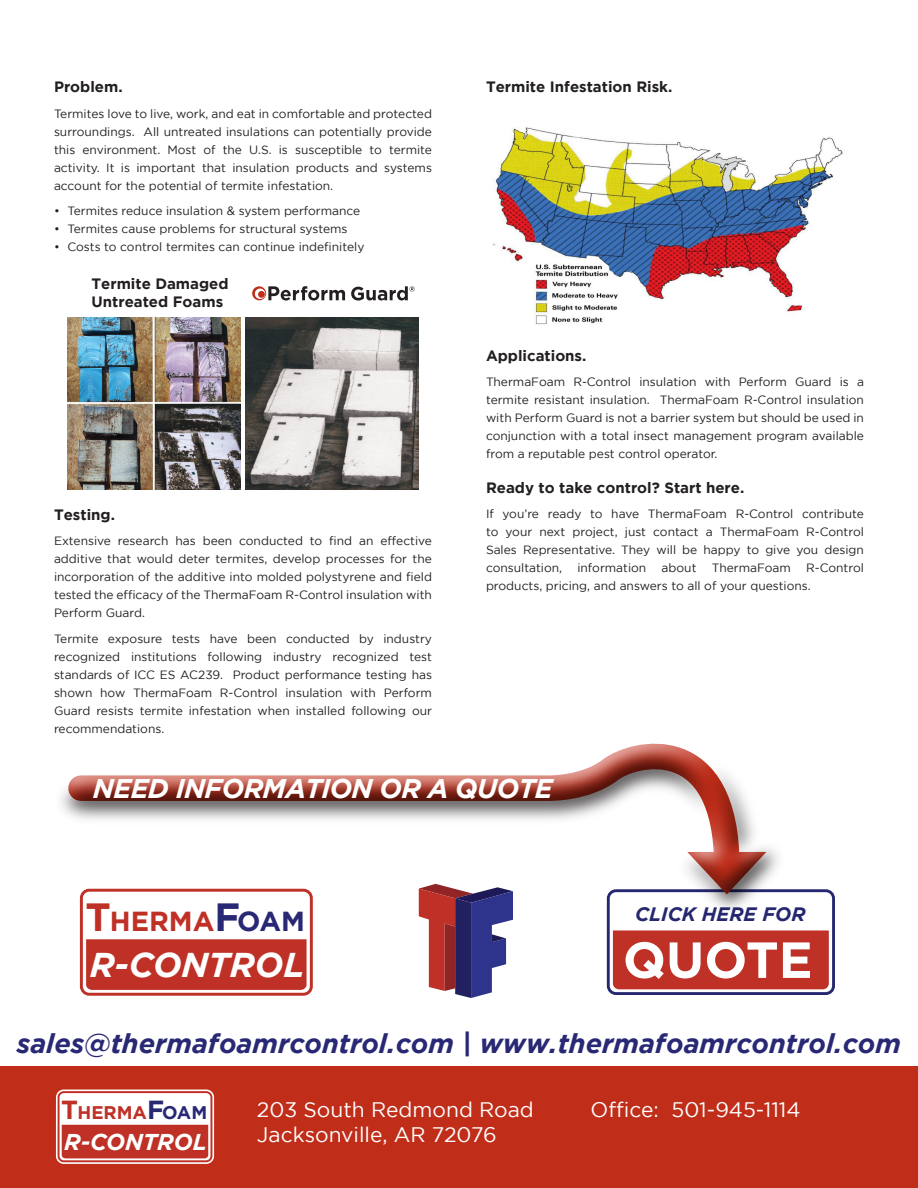
<style>
.page{position:relative;width:918px;height:1188px;background:#fff}
.page>*{position:absolute;margin:0;border:0;box-sizing:border-box;transform-origin:0 0}
.t1{font:700 50.7px "Gotham";color:#fff}
.t2{font:italic 700 34.35px "Gotham";color:#fff}
.t3{font:700 27.45px "Gotham";color:#bf3126}
.Body_Subhead{font:italic 700 27px "Gotham";color:#292875}
.Body_Text_Justified{font:italic 700 27px "Gotham";letter-spacing:-.025em;color:#fff}
.t4{font:italic 700 22.8px "Gotham";color:#fff}
.t5{font:21px/25.2px "Gotham";color:#fff}
.t6{font:italic 700 19.35px "Gotham";color:#262770}
.t7{font:700 18.3px "Gotham";color:#bf3126}
.Body_Text_Heading{font:700 15px "Gotham";color:#231f20}
.Body_Subhead-2{font:700 15px "Gotham";color:#231f20}
.Body_Text_Justified-2{font:12px/18px "Gotham";color:#231f20;text-align:justify}
.s1{font-size:39.3px}
.s2{font-size:39.3px;color:#292875}
.s3{color:#292875}
.s4{font-size:26.1px}
.s5{font-size:26.1px;color:#292875}
</style>
<div class="page">
<div style="left:77px;top:886px;width:238px;height:112px;border:8px solid #fff;border-radius:8px"></div>
<div style="left:81px;top:890px;width:230px;height:104px;background:#fff;border-radius:8px"></div>
<div style="left:80px;top:889px;width:233px;height:107px;border:3px solid #bf3126;border-radius:8px"></div>
<div style="left:86px;top:939px;width:221px;height:51px;background:#bf3126"></div>
<svg style="left:424px;top:918px;width:89px;height:80px"></svg>
<svg style="left:606px;top:889px;width:229px;height:106px"></svg>
<div style="left:52px;top:743px;width:735px;height:175px;background:#231f20;opacity:.75"></div>
<div style="left:0;top:1066px;width:918px;height:122px;background:#c02d19"></div>
<div style="left:56px;top:1090px;width:158px;height:74px;border:5px solid #fff;border-radius:5px"></div>
<div style="left:59px;top:1092px;width:152px;height:69px;background:#fff;border-radius:5px"></div>
<div style="left:58px;top:1091px;width:154px;height:71px;border:2px solid #bf3126;border-radius:5px"></div>
<div style="left:62px;top:1125px;width:146px;height:33px;background:#bf3126"></div>
<img style="left:68px;top:317px;width:172px;height:173px">
<img style="left:246px;top:317px;width:172px;height:173px">
<svg style="left:268px;top:286px;width:77px;height:15px"></svg>
<svg style="left:351px;top:286px;width:64px;height:15px"></svg>
<svg style="left:252px;top:286px;width:14px;height:14px"></svg>
<svg style="left:255px;top:289px;width:10px;height:10px"></svg>
<div style="left:258px;top:291px;width:7px;height:7px;background:#c02d19;border-radius:50%"></div>
<img style="left:492px;top:127px;width:351px;height:198px">
<p class="Body_Text_Heading" style="left:54px;top:78px;width:70px">Problem.</p>
<p class="Body_Text_Justified-2" style="left:54px;top:104px;width:380px">Termites love to live, work, and eat in comfortable and protected surroundings. All untreated insulations can potentially provide this environment. Most of the U.S. is susceptible to termite activity. It is important that insulation products and systems account for the potential of termite infestation.</p>
<p class="Body_Text_Justified-2" style="left:54px;top:202px;width:308px">• Termites reduce insulation &amp; system performance</p>
<p class="Body_Text_Justified-2" style="left:54px;top:220px;width:295px">• Termites cause problems for structural systems</p>
<p class="Body_Text_Justified-2" style="left:54px;top:238px;width:312px">• Costs to control termites can continue indefinitely</p>
<p class="Body_Subhead-2" style="left:92px;top:275px;width:139px">Termite Damaged</p>
<p class="Body_Subhead-2" style="left:92px;top:293px;width:133px">Untreated Foams</p>
<p class="Body_Text_Heading" style="left:54px;top:506px;width:62px">Testing.</p>
<p class="Body_Text_Justified-2" style="left:54px;top:532px;width:379px">Extensive research has been conducted to find an effective additive that would deter termites, develop processes for the incorporation of the additive into molded polystyrene and field tested the efficacy of the ThermaFoam R-Control insulation with Perform Guard.</p>
<p class="Body_Text_Justified-2" style="left:54px;top:629px;width:380px">Termite exposure tests have been conducted by industry recognized institutions following industry recognized test standards of ICC ES AC239. Product performance testing has shown how ThermaFoam R-Control insulation with Perform Guard resists termite infestation when installed following our recommendations.</p>
<p class="Body_Text_Heading" style="left:486px;top:78px;width:188px">Termite Infestation Risk.</p>
<p class="Body_Text_Heading" style="left:486px;top:347px;width:102px">Applications.</p>
<p class="Body_Text_Justified-2" style="left:486px;top:373px;width:380px">ThermaFoam R-Control insulation with Perform Guard is a termite resistant insulation. ThermaFoam R-Control insulation with Perform Guard is not a barrier system but should be used in conjunction with a total insect management program available from a reputable pest control operator.</p>
<p class="Body_Text_Heading" style="left:486px;top:479px;width:260px">Ready to take control? Start here.</p>
<p class="Body_Text_Justified-2" style="left:486px;top:505px;width:380px">If you’re ready to have ThermaFoam R-Control contribute to your next project, just contact a ThermaFoam R-Control Sales Representative. They will be happy to give you design consultation,</p>
<p class="Body_Text_Justified-2" style="left:577px;top:559px;width:70px">information</p>
<p class="Body_Text_Justified-2" style="left:662px;top:559px;width:36px">about</p>
<p class="Body_Text_Justified-2" style="left:712px;top:559px;width:81px">ThermaFoam</p>
<p class="Body_Text_Justified-2" style="left:486px;top:559px;width:379px;text-indent:320px">R-Control products, pricing, and answers to all of your questions.</p>
<p class="Body_Text_Justified" style="left:93px;top:773px;width:461px">NEED INFORMATION OR A QUOTE</p>
<p class="t3" style="left:85px;top:905px;width:221px"><span class="s1">T</span>HERMA<span class="s2">F</span><span class="s3">OAM</span></p>
<p class="t2" style="left:90px;top:945px;width:217px">R-CONTROL</p>
<p class="t1" style="left:623px;top:931px;width:191px">QUOTE</p>
<p class="t6" style="left:635px;top:902px;width:172px">CLICK HERE FOR</p>
<p class="Body_Subhead" style="left:17px;top:1028px;width:886px">sales@thermafoamrcontrol.com | www.thermafoamrcontrol.com</p>
<p class="t7" style="left:61px;top:1102px;width:148px"><span class="s4">T</span>HERMA<span class="s5">F</span><span class="s3">OAM</span></p>
<p class="t4" style="left:64px;top:1129px;width:145px">R-CONTROL</p>
<p class="t5" style="left:257px;top:1097px;width:278px">203 South Redmond Road<br>Jacksonville, AR 72076</p>
<p class="t5" style="left:591px;top:1097px;width:211px">Office: 501-945-1114</p>
</div>
